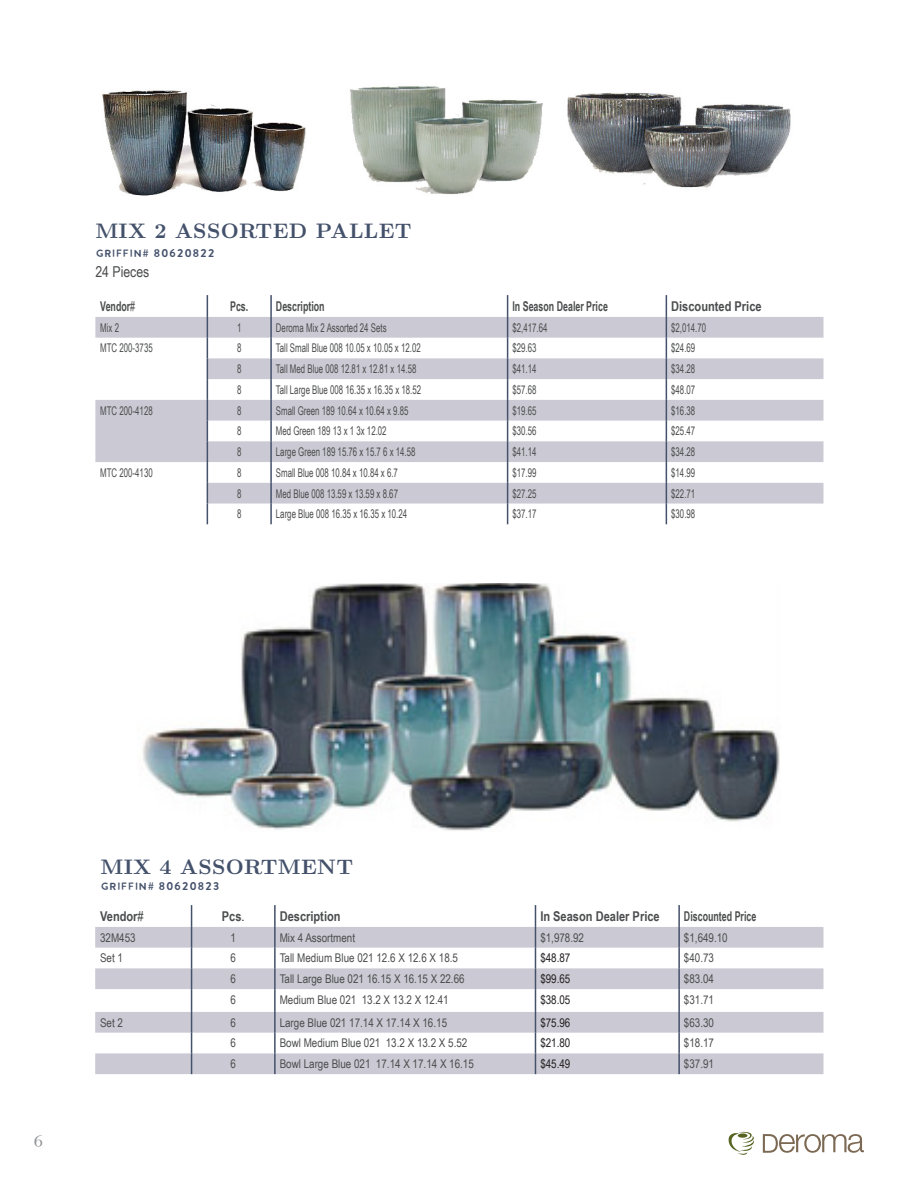
<style>
.page{position:relative;width:918px;height:1188px;background:#fff}
.page>*{position:absolute;margin:0;border:0;box-sizing:border-box;transform-origin:0 0}
.t1{font:700 21px "LM Roman 10";letter-spacing:.015em;color:#44516b}
.t2{font:15px "Arial Narrow";color:#4b4c4d}
.t3{font:15px "Wensley Demo";color:#919396}
.t4{font:700 13.5px "Arial Narrow";color:#4b4c4d;scale:.8 1}
.t5{font:700 13.5px "Arial Narrow";color:#4b4c4d}
.t6{font:12px "Arial Narrow";color:#4b4c4d;scale:.8 1}
.t7{font:12px "Arial Narrow";color:#4b4c4d}
.t8{font:12px "Arial Narrow";color:#231f20}
.t9{font:10.5px "MILKANDCLAY Regular";color:#44516b}
.s1{font-weight:400}
.s2{font-weight:400;color:#231f20}
</style>
<div class="page">
<svg style="left:763px;top:1134px;width:101px;height:19px"></svg>
<svg style="left:729px;top:1132px;width:25px;height:23px"></svg>
<img style="left:102px;top:86px;width:689px;height:110px">
<svg style="left:95px;top:317px;width:729px;height:187px;fill:#cbcad4"></svg>
<hr style="left:270px;top:295px;width:2px;height:22px;background:#44516b">
<hr style="left:270px;top:317px;width:2px;height:21px;background:#44516b">
<hr style="left:270px;top:338px;width:2px;height:20px;background:#44516b">
<hr style="left:270px;top:358px;width:2px;height:21px;background:#44516b">
<hr style="left:270px;top:379px;width:2px;height:21px;background:#44516b">
<hr style="left:270px;top:400px;width:2px;height:21px;background:#44516b">
<hr style="left:270px;top:421px;width:2px;height:20px;background:#44516b">
<hr style="left:270px;top:441px;width:2px;height:21px;background:#44516b">
<hr style="left:270px;top:462px;width:2px;height:21px;background:#44516b">
<hr style="left:270px;top:483px;width:2px;height:21px;background:#44516b">
<svg style="left:207px;top:295px;width:1px;height:229px"></svg>
<hr style="left:270px;top:504px;width:2px;height:20px;background:#44516b">
<svg style="left:507px;top:295px;width:1px;height:229px"></svg>
<svg style="left:666px;top:295px;width:1px;height:229px"></svg>
<img style="left:142px;top:583px;width:638px;height:248px">
<svg style="left:95px;top:927px;width:729px;height:147px;fill:#cbcad4"></svg>
<hr style="left:274px;top:905px;width:2px;height:22px;background:#44516b">
<hr style="left:678px;top:905px;width:2px;height:22px;background:#44516b">
<hr style="left:274px;top:927px;width:2px;height:21px;background:#44516b">
<hr style="left:678px;top:927px;width:2px;height:21px;background:#44516b">
<svg style="left:191px;top:905px;width:1px;height:169px"></svg>
<hr style="left:274px;top:948px;width:2px;height:20px;background:#44516b">
<hr style="left:274px;top:968px;width:2px;height:21px;background:#44516b">
<hr style="left:274px;top:989px;width:2px;height:23px;background:#44516b">
<hr style="left:274px;top:1012px;width:2px;height:21px;background:#44516b">
<hr style="left:274px;top:1033px;width:2px;height:20px;background:#44516b">
<hr style="left:274px;top:1053px;width:2px;height:21px;background:#44516b">
<svg style="left:535px;top:905px;width:1px;height:169px"></svg>
<hr style="left:678px;top:948px;width:2px;height:20px;background:#44516b">
<hr style="left:678px;top:968px;width:2px;height:21px;background:#44516b">
<hr style="left:678px;top:989px;width:2px;height:23px;background:#44516b">
<hr style="left:678px;top:1012px;width:2px;height:21px;background:#44516b">
<hr style="left:678px;top:1033px;width:2px;height:20px;background:#44516b">
<hr style="left:678px;top:1053px;width:2px;height:21px;background:#44516b">
<p class="t1" style="left:95px;top:214px;width:318px">MIX 2 ASSORTED PALLET</p>
<p class="t9" style="left:95px;top:248px;width:121px">GRIFFIN# 80620822</p>
<p class="t2" style="left:95px;top:261px;width:56px">24 Pieces</p>
<p class="t4" style="left:100px;top:296px;width:45px">Vendor<span class="s1">#</span></p>
<p class="t4" style="left:230px;top:296px;width:24px">Pcs.</p>
<p class="t4" style="left:276px;top:296px;width:62px">Description</p>
<p class="t4" style="left:512px;top:296px;width:121px">In Season Dealer Price</p>
<p class="t5" style="left:671px;top:296px;width:92px">Discounted Price</p>
<p class="t6" style="left:100px;top:319px;width:25px">Mix 2</p>
<p class="t6" style="left:237px;top:319px;width:7px">1</p>
<p class="t6" style="left:276px;top:319px;width:140px">Deroma Mix 2 Assorted 24 Sets</p>
<p class="t6" style="left:512px;top:319px;width:45px">$2,417.64</p>
<p class="t6" style="left:671px;top:319px;width:45px">$2,014.70</p>
<p class="t6" style="left:100px;top:339px;width:67px">MTC 200-3735</p>
<p class="t6" style="left:237px;top:339px;width:7px">8</p>
<p class="t6" style="left:276px;top:339px;width:183px">Tall Small Blue 008 10.05 x 10.05 x 12.02</p>
<p class="t6" style="left:512px;top:339px;width:32px">$29.63</p>
<p class="t6" style="left:671px;top:339px;width:32px">$24.69</p>
<p class="t6" style="left:237px;top:360px;width:7px">8</p>
<p class="t6" style="left:276px;top:360px;width:177px">Tall Med Blue 008 12.81 x 12.81 x 14.58</p>
<p class="t6" style="left:512px;top:360px;width:32px">$41.14</p>
<p class="t6" style="left:671px;top:360px;width:32px">$34.28</p>
<p class="t6" style="left:237px;top:381px;width:7px">8</p>
<p class="t6" style="left:276px;top:381px;width:183px">Tall Large Blue 008 16.35 x 16.35 x 18.52</p>
<p class="t6" style="left:512px;top:381px;width:32px">$57.68</p>
<p class="t6" style="left:671px;top:381px;width:32px">$48.07</p>
<p class="t6" style="left:100px;top:402px;width:67px">MTC 200-4128</p>
<p class="t6" style="left:237px;top:402px;width:7px">8</p>
<p class="t6" style="left:276px;top:402px;width:167px">Small Green 189 10.64 x 10.64 x 9.85</p>
<p class="t6" style="left:512px;top:402px;width:32px">$19.65</p>
<p class="t6" style="left:671px;top:402px;width:32px">$16.38</p>
<p class="t6" style="left:237px;top:422px;width:7px">8</p>
<p class="t6" style="left:276px;top:422px;width:140px">Med Green 189 13 x 1 3x 12.02</p>
<p class="t6" style="left:512px;top:422px;width:32px">$30.56</p>
<p class="t6" style="left:671px;top:422px;width:32px">$25.47</p>
<p class="t6" style="left:237px;top:443px;width:7px">8</p>
<p class="t6" style="left:276px;top:443px;width:176px">Large Green 189 15.76 x 15.7 6 x 14.58</p>
<p class="t6" style="left:512px;top:443px;width:32px">$41.14</p>
<p class="t6" style="left:671px;top:443px;width:32px">$34.28</p>
<p class="t6" style="left:100px;top:464px;width:67px">MTC 200-4130</p>
<p class="t6" style="left:237px;top:464px;width:7px">8</p>
<p class="t6" style="left:276px;top:464px;width:154px">Small Blue 008 10.84 x 10.84 x 6.7</p>
<p class="t6" style="left:512px;top:464px;width:32px">$17.99</p>
<p class="t6" style="left:671px;top:464px;width:32px">$14.99</p>
<p class="t6" style="left:237px;top:485px;width:7px">8</p>
<p class="t6" style="left:276px;top:485px;width:154px">Med Blue 008 13.59 x 13.59 x 8.67</p>
<p class="t6" style="left:512px;top:485px;width:32px">$27.25</p>
<p class="t6" style="left:671px;top:485px;width:32px">$22.71</p>
<p class="t6" style="left:237px;top:505px;width:7px">8</p>
<p class="t6" style="left:276px;top:505px;width:166px">Large Blue 008 16.35 x 16.35 x 10.24</p>
<p class="t6" style="left:512px;top:505px;width:32px">$37.17</p>
<p class="t6" style="left:671px;top:505px;width:32px">$30.98</p>
<p class="t3" style="left:34px;top:1135px;width:11px">6</p>
<p class="t1" style="left:100px;top:850px;width:254px">MIX 4 ASSORTMENT</p>
<p class="t9" style="left:100px;top:881px;width:121px">GRIFFIN# 80620823</p>
<p class="t5" style="left:100px;top:906px;width:45px">Vendor<span class="s1">#</span></p>
<p class="t5" style="left:222px;top:906px;width:24px">Pcs<span class="s2">.</span></p>
<p class="t5" style="left:280px;top:906px;width:62px">Description</p>
<p class="t5" style="left:540px;top:906px;width:121px">In Season Dealer Price</p>
<p class="t4" style="left:684px;top:906px;width:92px">Discounted Price</p>
<p class="t7" style="left:100px;top:929px;width:37px">32M453</p>
<p class="t7" style="left:230px;top:929px;width:7px">1</p>
<p class="t7" style="left:280px;top:929px;width:77px">Mix 4 Assortment</p>
<p class="t7" style="left:540px;top:929px;width:45px">$1,978.92</p>
<p class="t7" style="left:684px;top:929px;width:45px">$1,649.10</p>
<p class="t7" style="left:100px;top:949px;width:24px">Set 1</p>
<p class="t7" style="left:230px;top:949px;width:7px">6</p>
<p class="t7" style="left:280px;top:949px;width:180px">Tall Medium Blue 021 12.6 X 12.6 X 18.5</p>
<p class="t8" style="left:540px;top:949px;width:32px">$48.87</p>
<p class="t7" style="left:684px;top:949px;width:32px">$40.73</p>
<p class="t7" style="left:230px;top:970px;width:7px">6</p>
<p class="t7" style="left:280px;top:970px;width:186px">Tall Large Blue 021 16.15 X 16.15 X 22.66</p>
<p class="t8" style="left:540px;top:970px;width:32px">$99.65</p>
<p class="t7" style="left:684px;top:970px;width:32px">$83.04</p>
<p class="t7" style="left:230px;top:991px;width:7px">6</p>
<p class="t7" style="left:280px;top:991px;width:171px">Medium Blue 021 13.2 X 13.2 X 12.41</p>
<p class="t8" style="left:540px;top:991px;width:32px">$38.05</p>
<p class="t7" style="left:684px;top:991px;width:32px">$31.71</p>
<p class="t7" style="left:100px;top:1014px;width:24px">Set 2</p>
<p class="t7" style="left:230px;top:1014px;width:7px">6</p>
<p class="t7" style="left:280px;top:1014px;width:169px">Large Blue 021 17.14 X 17.14 X 16.15</p>
<p class="t8" style="left:540px;top:1014px;width:32px">$75.96</p>
<p class="t7" style="left:684px;top:1014px;width:32px">$63.30</p>
<p class="t7" style="left:230px;top:1034px;width:7px">6</p>
<p class="t7" style="left:280px;top:1034px;width:189px">Bowl Medium Blue 021 13.2 X 13.2 X 5.52</p>
<p class="t8" style="left:540px;top:1034px;width:32px">$21.80</p>
<p class="t7" style="left:684px;top:1034px;width:32px">$18.17</p>
<p class="t7" style="left:230px;top:1055px;width:7px">6</p>
<p class="t7" style="left:280px;top:1055px;width:196px">Bowl Large Blue 021 17.14 X 17.14 X 16.15</p>
<p class="t8" style="left:540px;top:1055px;width:32px">$45.49</p>
<p class="t7" style="left:684px;top:1055px;width:32px">$37.91</p>
</div>
